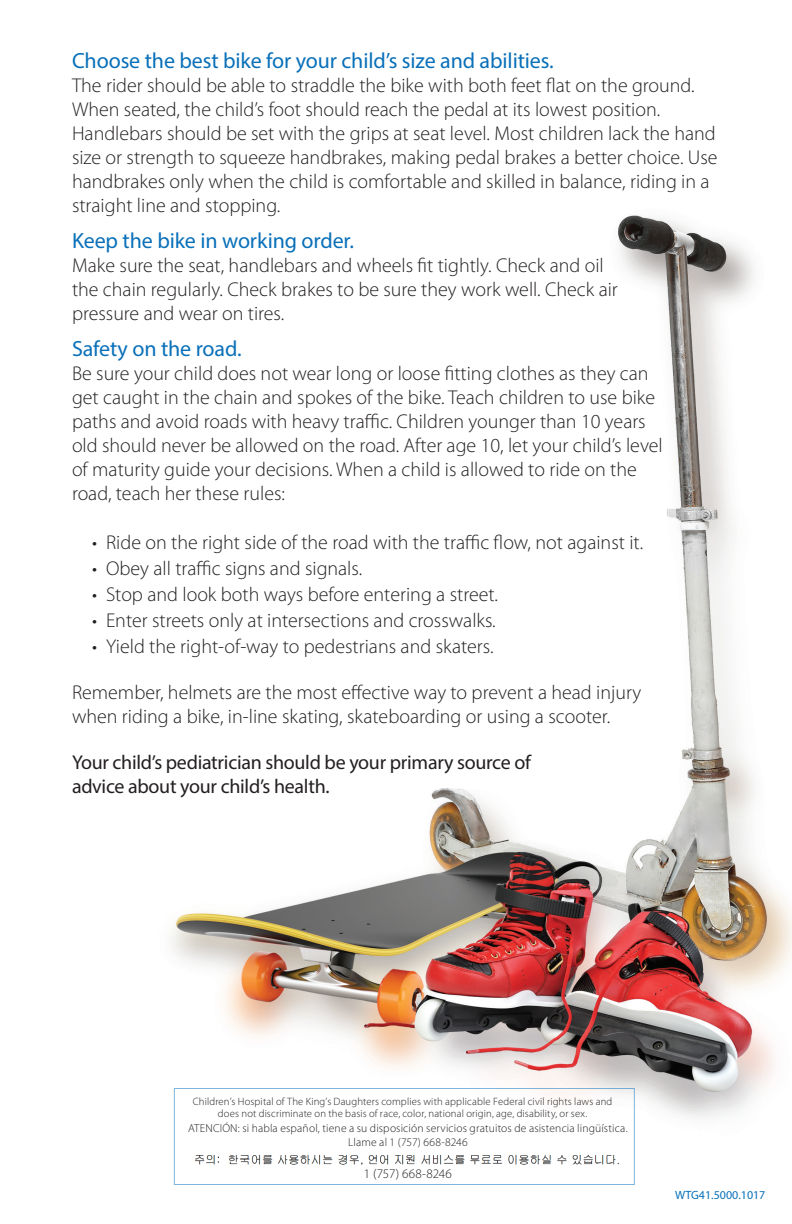
<style>
.page{position:relative;width:792px;height:1224px;background:#fff}
.page>*{position:absolute;margin:0;border:0;box-sizing:border-box;transform-origin:0 0}
.t1{font:22px "Myriad Pro";letter-spacing:-.005em;color:#0970b9}
.t2{font:300 20px/24px "Myriad Pro";color:#231f20}
.t3{font:20px/24px "Myriad Pro";letter-spacing:-.015em;color:#231f20}
.Hanging_indent{font:300 13px "Myriad Pro";letter-spacing:-.005em;color:#231f20}
.t4{font:12px "Myriad Pro";color:#0970b9}
.Hanging_indent-2{font:300 11.6px/13.4px "Myriad Pro";letter-spacing:.015em;color:#231f20;text-align:center}
.Hanging_indent-3{font:300 10.6px/12.2px "Myriad Pro";letter-spacing:.015em;color:#231f20;text-align:center}
</style>
<div class="page">
<img style="left:172px;top:215px;width:620px;height:925px">
<img style="left:194px;top:1155px;width:426px;height:10px">
<p class="t1" style="left:72px;top:47px;width:483px">Choose the best bike for your child’s size and abilities.</p>
<p class="t2" style="left:72px;top:73px;width:647px">The rider should be able to straddle the bike with both feet flat on the ground.<br>When seated, the child’s foot should reach the pedal at its lowest position.<br>Handlebars should be set with the grips at seat level. Most children lack the hand size or strength to squeeze handbrakes, making pedal brakes a better choice. Use handbrakes only when the child is comfortable and skilled in balance, riding in a straight line and stopping.</p>
<p class="t1" style="left:72px;top:227px;width:284px">Keep the bike in working order.</p>
<p class="t2" style="left:72px;top:253px;width:547px">Make sure the seat, handlebars and wheels fit tightly. Check and oil the chain regularly. Check brakes to be sure they work well. Check air pressure and wear on tires.</p>
<p class="t1" style="left:72px;top:335px;width:171px">Safety on the road.</p>
<p class="t2" style="left:72px;top:361px;width:592px">Be sure your child does not wear long or loose fitting clothes as they can get caught in the chain and spokes of the bike. Teach children to use bike paths and avoid roads with heavy traffic. Children younger than 10 years old should never be allowed on the road. After age 10, let your child’s level of maturity guide your decisions. When a child is allowed to ride on the road, teach her these rules:</p>
<p class="t2" style="left:92px;top:530px;width:553px">• Ride on the right side of the road with the traffic flow, not against it.</p>
<p class="t2" style="left:92px;top:556px;width:272px">• Obey all traffic signs and signals.</p>
<p class="t2" style="left:92px;top:582px;width:408px">• Stop and look both ways before entering a street.</p>
<p class="t2" style="left:92px;top:608px;width:405px">• Enter streets only at intersections and crosswalks.</p>
<p class="t2" style="left:92px;top:634px;width:403px">• Yield the right-of-way to pedestrians and skaters.</p>
<p class="t2" style="left:72px;top:680px;width:571px">Remember, helmets are the most effective way to prevent a head injury</p>
<p class="t2" style="left:72px;top:704px;width:540px">when riding a bike, in-line skating, skateboarding or using a scooter.</p>
<p class="t3" style="left:72px;top:750px;width:460px">Your child’s pediatrician should be your primary source of advice about your child’s health.</p>
<p class="Hanging_indent-3" style="left:193px;top:1095px;width:421px">Children’s Hospital of The King’s Daughters complies with applicable Federal civil rights laws and does not discriminate on the basis of race, color, national origin, age, disability, or sex.</p>
<p class="Hanging_indent-2" style="left:188px;top:1122px;width:441px">ATENCIÓN: si habla español, tiene a su disposición servicios gratuitos de asistencia lingüística.<br>Llame al 1 (757) 668-8246</p>
<p class="Hanging_indent" style="left:364px;top:1166px;width:89px">1 (757) 668-8246</p>
<p class="t4" style="left:675px;top:1188px;width:92px">WTG41.5000.1017</p>
</div>
